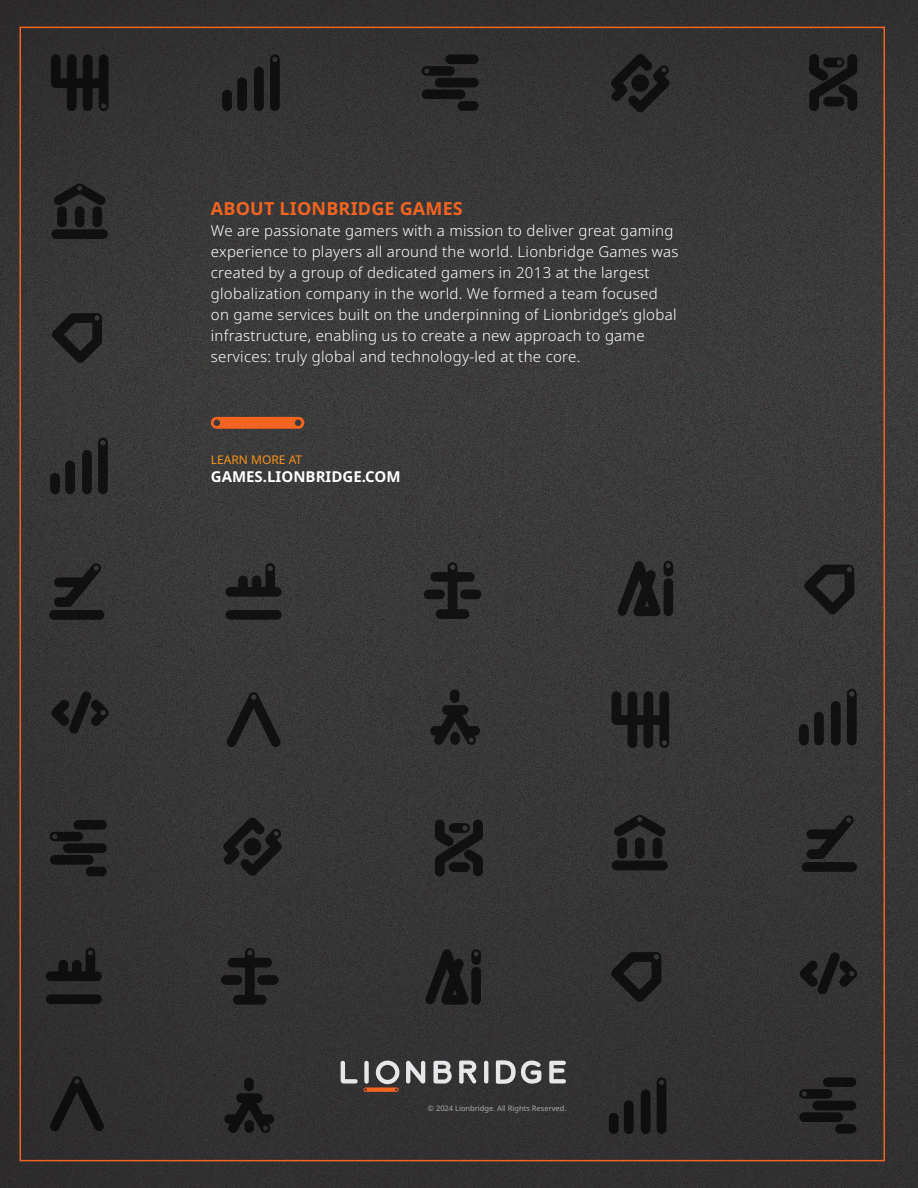
<style>
.page{position:relative;width:918px;height:1188px;background:#fff}
.page>*{position:absolute;margin:0;border:0;box-sizing:border-box;transform-origin:0 0}
.t1{font:700 18px "Noto Sans";letter-spacing:.01em;color:#f36421}
.t2{font:300 15px/21px "Noto Sans";letter-spacing:.02em;color:#fff}
.t3{font:700 15px "Noto Sans";color:#fff}
.t4{font:12px "Noto Sans";color:#f7931d}
.t5{font:7.5px "Noto Sans";color:#a7aaac}
</style>
<div class="page">
<img style="left:0;top:0;width:918px;height:1188px">
<svg style="left:211px;top:417px;width:93px;height:12px"></svg>
<svg style="left:406px;top:1061px;width:19px;height:23px"></svg>
<svg style="left:434px;top:1061px;width:18px;height:22px"></svg>
<svg style="left:459px;top:1061px;width:17px;height:23px"></svg>
<svg style="left:484px;top:1061px;width:4px;height:23px"></svg>
<svg style="left:341px;top:1061px;width:58px;height:31px;background:#736763"></svg>
<svg style="left:496px;top:1060px;width:45px;height:24px"></svg>
<svg style="left:549px;top:1061px;width:17px;height:22px"></svg>
<svg style="left:52px;top:313px;width:50px;height:50px;background:#252525"></svg>
<svg style="left:804px;top:565px;width:50px;height:49px;background:#262626"></svg>
<svg style="left:51px;top:54px;width:58px;height:57px;background:#1b1a1b"></svg>
<svg style="left:612px;top:691px;width:57px;height:57px;background:#1f1f1f"></svg>
<div style="left:237px;top:77px;width:10px;height:34px;background:#101010;border-radius:5px"></div>
<svg style="left:270px;top:54px;width:10px;height:57px"></svg>
<div style="left:254px;top:67px;width:10px;height:44px;background:#101010;border-radius:5px"></div>
<div style="left:222px;top:90px;width:10px;height:21px;background:#101010;border-radius:5px"></div>
<div style="left:65px;top:461px;width:10px;height:33px;background:#111;border-radius:5px"></div>
<svg style="left:98px;top:438px;width:10px;height:56px"></svg>
<div style="left:82px;top:450px;width:10px;height:44px;background:#111;border-radius:5px"></div>
<div style="left:50px;top:473px;width:10px;height:21px;background:#111;border-radius:5px"></div>
<div style="left:814px;top:712px;width:10px;height:33px;background:#111;border-radius:5px"></div>
<svg style="left:847px;top:689px;width:10px;height:56px"></svg>
<div style="left:831px;top:701px;width:10px;height:44px;background:#111;border-radius:5px"></div>
<div style="left:799px;top:724px;width:10px;height:21px;background:#111;border-radius:5px"></div>
<svg style="left:611px;top:952px;width:50px;height:50px;background:#232222"></svg>
<svg style="left:800px;top:952px;width:57px;height:42px;background:#252425"></svg>
<svg style="left:51px;top:692px;width:58px;height:42px;background:#262526"></svg>
<div style="left:424px;top:589px;width:21px;height:10px;background:#121211;border-radius:5px"></div>
<div style="left:460px;top:589px;width:21px;height:10px;background:#111;border-radius:5px"></div>
<svg style="left:430px;top:562px;width:45px;height:57px;background:#252525"></svg>
<svg style="left:226px;top:692px;width:55px;height:55px;background:#2b2a2b"></svg>
<div style="left:57px;top:206px;width:10px;height:21px;background:#101010;border-radius:5px"></div>
<div style="left:92px;top:206px;width:10px;height:21px;background:#101010;border-radius:5px"></div>
<div style="left:51px;top:229px;width:57px;height:10px;background:#101110;border-radius:5px"></div>
<div style="left:75px;top:206px;width:10px;height:21px;background:#101110;border-radius:5px"></div>
<svg style="left:53px;top:184px;width:53px;height:21px"></svg>
<div style="left:422px;top:89px;width:44px;height:10px;background:#101010;border-radius:5px"></div>
<div style="left:435px;top:78px;width:44px;height:9px;background:#101010;border-radius:5px"></div>
<div style="left:458px;top:101px;width:21px;height:10px;background:#101010;border-radius:5px"></div>
<svg style="left:422px;top:66px;width:33px;height:10px"></svg>
<div style="left:445px;top:54px;width:34px;height:10px;background:#0f0f0f;border-radius:5px"></div>
<div style="left:624px;top:1100px;width:10px;height:34px;background:#0f0f0f;border-radius:5px"></div>
<svg style="left:657px;top:1077px;width:9px;height:57px"></svg>
<div style="left:641px;top:1090px;width:9px;height:44px;background:#0f0e0f;border-radius:5px"></div>
<div style="left:609px;top:1113px;width:10px;height:21px;background:#0f0e0f;border-radius:5px"></div>
<div style="left:799px;top:1112px;width:44px;height:10px;background:#0f0e0f;border-radius:5px"></div>
<div style="left:812px;top:1101px;width:44px;height:9px;background:#0f0e0f;border-radius:5px"></div>
<div style="left:835px;top:1124px;width:21px;height:10px;background:#0f0f0f;border-radius:5px"></div>
<svg style="left:799px;top:1089px;width:33px;height:10px"></svg>
<div style="left:823px;top:1077px;width:33px;height:10px;background:#0f0e0f;border-radius:5px"></div>
<div style="left:226px;top:610px;width:56px;height:10px;background:#111;border-radius:5px"></div>
<svg style="left:226px;top:563px;width:56px;height:34px;background:#262626"></svg>
<div style="left:617px;top:838px;width:10px;height:21px;background:#101110;border-radius:5px"></div>
<div style="left:653px;top:838px;width:9px;height:21px;background:#101110;border-radius:5px"></div>
<div style="left:612px;top:861px;width:56px;height:9px;background:#101110;border-radius:5px"></div>
<div style="left:635px;top:838px;width:10px;height:21px;background:#101110;border-radius:5px"></div>
<svg style="left:613px;top:815px;width:53px;height:21px"></svg>
<svg style="left:807px;top:815px;width:47px;height:44px;background:#282727"></svg>
<div style="left:802px;top:862px;width:55px;height:10px;background:#101110;border-radius:5px"></div>
<svg style="left:54px;top:563px;width:48px;height:44px;background:#282828"></svg>
<div style="left:49px;top:610px;width:55px;height:10px;background:#101110;border-radius:5px"></div>
<svg style="left:809px;top:54px;width:48px;height:57px;background:#1e1e1e"></svg>
<div style="left:823px;top:97px;width:21px;height:9px;background:#101010;border-radius:5px"></div>
<div style="left:50px;top:855px;width:44px;height:10px;background:#0f0f0f;border-radius:5px"></div>
<div style="left:63px;top:843px;width:44px;height:10px;background:#0f100f;border-radius:5px"></div>
<div style="left:86px;top:867px;width:21px;height:9px;background:#0f100f;border-radius:5px"></div>
<svg style="left:50px;top:832px;width:33px;height:9px"></svg>
<div style="left:73px;top:820px;width:34px;height:10px;background:#101010;border-radius:5px"></div>
<svg style="left:435px;top:820px;width:48px;height:57px;background:#202020"></svg>
<div style="left:449px;top:862px;width:21px;height:10px;background:#101110;border-radius:5px"></div>
<svg style="left:49px;top:1076px;width:56px;height:55px;background:#242324"></svg>
<div style="left:244px;top:1078px;width:10px;height:13px;background:#0f0f0f;border-radius:5px"></div>
<svg style="left:224px;top:1093px;width:50px;height:40px;background:#1f1e1f"></svg>
<div style="left:450px;top:689px;width:10px;height:14px;background:#111;border-radius:5px"></div>
<svg style="left:430px;top:705px;width:50px;height:40px;background:#232223"></svg>
<svg style="left:617px;top:561px;width:56px;height:55px;background:#222"></svg>
<div style="left:221px;top:975px;width:21px;height:10px;background:#0f0f0f;border-radius:5px"></div>
<div style="left:257px;top:975px;width:22px;height:10px;background:#101010;border-radius:5px"></div>
<svg style="left:228px;top:948px;width:44px;height:57px;background:#212021"></svg>
<div style="left:46px;top:994px;width:56px;height:10px;background:#0e0e0e;border-radius:5px"></div>
<svg style="left:46px;top:947px;width:56px;height:34px;background:#211f20"></svg>
<svg style="left:425px;top:949px;width:56px;height:56px;background:#1f1f1f"></svg>
<svg style="left:611px;top:54px;width:58px;height:58px;background:#232223"></svg>
<svg style="left:223px;top:818px;width:59px;height:58px;background:#252425"></svg>
<p class="t1" style="left:211px;top:198px;width:253px">ABOUT LIONBRIDGE GAMES</p>
<p class="t2" style="left:211px;top:220px;width:469px">We are passionate gamers with a mission to deliver great gaming experience to players all around the world. Lionbridge Games was created by a group of dedicated gamers in 2013 at the largest globalization company in the world. We formed a team focused on game services built on the underpinning of Lionbridge’s global infrastructure, enabling us to create a new approach to game services: truly global and technology-led at the core.</p>
<p class="t4" style="left:211px;top:453px;width:93px">LEARN MORE AT</p>
<p class="t3" style="left:211px;top:468px;width:191px">GAMES.LIONBRIDGE.COM</p>
<p class="t5" style="left:428px;top:1104px;width:140px">© 2024 Lionbridge. All Rights Reserved.</p>
</div>
